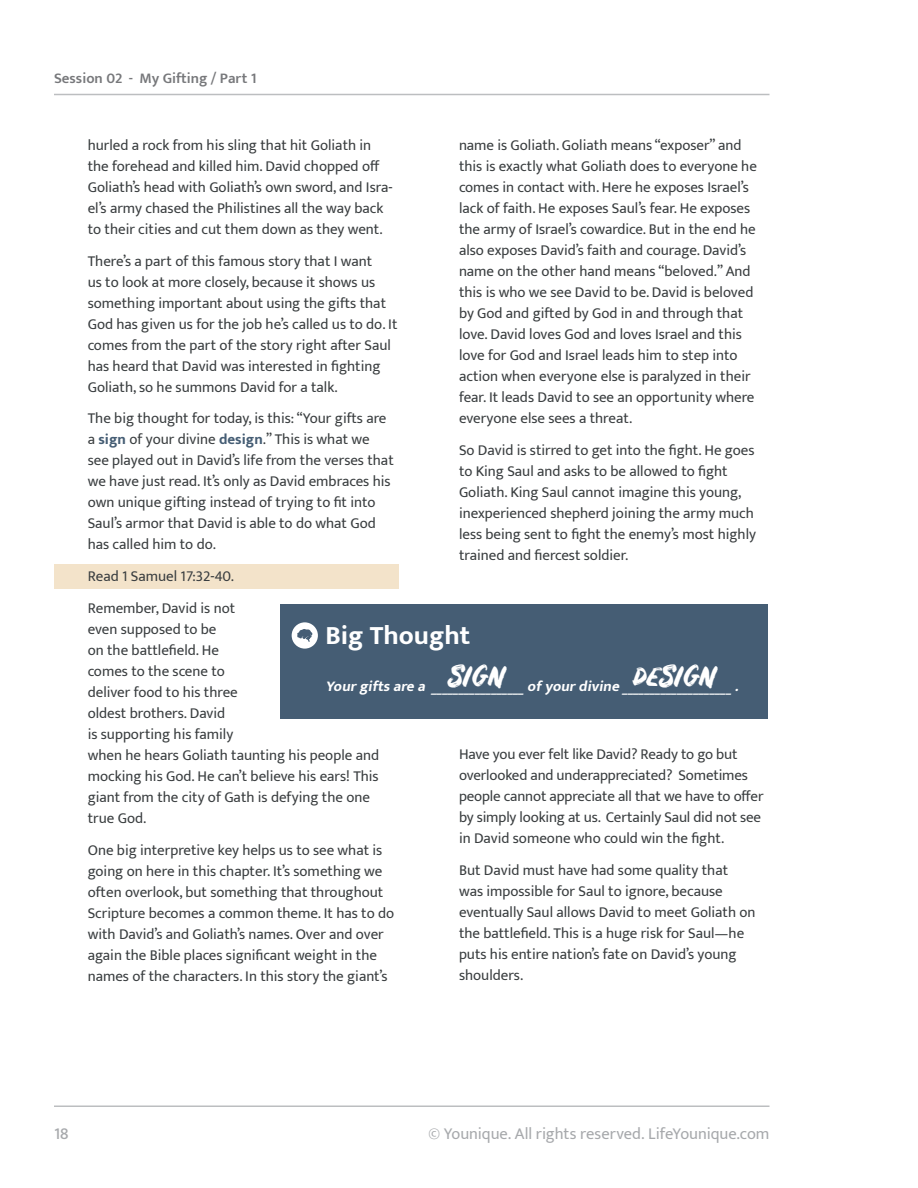
<style>
.page{position:relative;width:918px;height:1188px;background:#fff}
.page>*{position:absolute;margin:0;border:0;box-sizing:border-box;transform-origin:0 0}
.t1{font:30px "Rustico V2 Regular";color:#fff}
.t2{font:700 27px "Mukta";color:#fff}
.t3{font:16.5px "Mukta";letter-spacing:-.005em;color:#a7a9ac}
.t4{font:500 16.5px "Mukta";color:#a7a9ac}
.t5{font:15px/21px "Mukta";color:#3a3e40}
.t6{font:italic 700 15px "Mukta";color:#fff}
.t7{font:600 15px "Mukta";color:#77787b}
.s1{font-weight:700;color:#455d74}
</style>
<div class="page">
<div style="left:54px;top:564px;width:344px;height:25px;background:#f3e3ca"></div>
<div style="left:280px;top:604px;width:487px;height:115px;background:#455d74"></div>
<svg style="left:292px;top:622px;width:26px;height:27px"></svg>
<p class="t7" style="left:54px;top:69px;width:204px">Session 02 - My Gifting / Part 1</p>
<p class="t5" style="left:459px;top:134px;width:299px">name is Goliath. Goliath means “exposer” and this is exactly what Goliath does to everyone he comes in contact with. Here he exposes Israel’s lack of faith. He exposes Saul’s fear. He exposes the army of Israel’s cowardice. But in the end he also exposes David’s faith and courage. David’s name on the other hand means “beloved.” And this is who we see David to be. David is beloved by God and gifted by God in and through that love. David loves God and loves Israel and this love for God and Israel leads him to step into action when everyone else is paralyzed in their fear. It leads David to see an opportunity where everyone else sees a threat.</p>
<p class="t5" style="left:459px;top:439px;width:299px">So David is stirred to get into the fight. He goes to King Saul and asks to be allowed to fight Goliath. King Saul cannot imagine this young, inexperienced shepherd joining the army much less being sent to fight the enemy’s most highly trained and fiercest soldier.</p>
<p class="t5" style="left:88px;top:134px;width:306px">hurled a rock from his sling that hit Goliath in the forehead and killed him. David chopped off Goliath’s head with Goliath’s own sword, and Isra&shy;el’s army chased the Philistines all the way back to their cities and cut them down as they went.</p>
<p class="t5" style="left:88px;top:250px;width:311px">There’s a part of this famous story that I want<br>us to look at more closely, because it shows us something important about using the gifts that God has given us for the job he’s called us to do. It comes from the part of the story right after Saul has heard that David was interested in fighting Goliath, so he summons David for a talk.</p>
<p class="t5" style="left:88px;top:408px;width:308px">The big thought for today, is this: “Your gifts are a <span class="s1">sign</span> of your divine <span class="s1">design</span>.” This is what we see played out in David’s life from the verses that we have just read. It’s only as David embraces his own unique gifting instead of trying to fit into Saul’s armor that David is able to do what God has called him to do.</p>
<p class="t5" style="left:88px;top:560px;width:149px;line-height:31.8px">Read 1 Samuel 17:32-40.<br>Remember, David is not</p>
<p class="t5" style="left:88px;top:618px;width:293px">even supposed to be<br>on the battlefield. He<br>comes to the scene to<br>deliver food to his three<br>oldest brothers. David<br>is supporting his family<br>when he hears Goliath taunting his people and mocking his God. He can’t believe his ears! This giant from the city of Gath is defying the one true God.</p>
<p class="t5" style="left:88px;top:839px;width:308px">One big interpretive key helps us to see what is going on here in this chapter. It’s something we often overlook, but something that throughout Scripture becomes a common theme. It has to do with David’s and Goliath’s names. Over and over again the Bible places significant weight in the names of the characters. In this story the giant’s</p>
<h2 class="t2" style="left:325px;top:619px;width:146px">Big Thought</h2>
<p class="t6" style="left:325px;top:677px;width:418px">Yourgiftsare a _________________ofyourdivine ____________________.</p>
<h1 class="t1" style="left:448px;top:658px;width:58px">SIGN</h1>
<h1 class="t1" style="left:633px;top:658px;width:84px">DESIGN</h1>
<p class="t5" style="left:459px;top:744px;width:306px">Have you ever felt like David? Ready to go but overlooked and underappreciated? Sometimes people cannot appreciate all that we have to offer by simply looking at us. Certainly Saul did not see in David someone who could win the fight.</p>
<p class="t5" style="left:459px;top:860px;width:298px">But David must have had some quality that was impossible for Saul to ignore, because eventually Saul allows David to meet Goliath on the battlefield. This is a huge risk for Saul—he puts his entire nation’s fate on David’s young shoulders.</p>
<p class="t4" style="left:54px;top:1124px;width:16px">18</p>
<p class="t3" style="left:428px;top:1123px;width:343px">© Younique. All rights reserved. LifeYounique.com</p>
</div>
